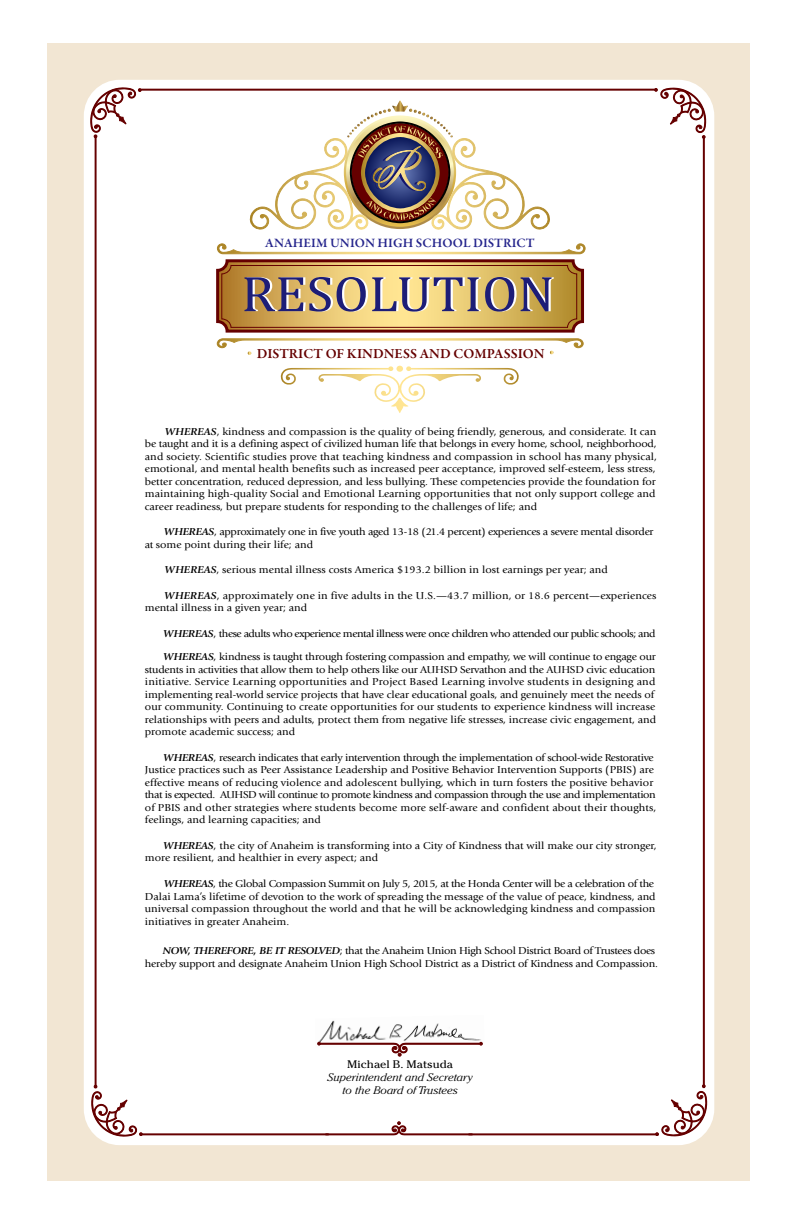
<style>
.page{position:relative;width:792px;height:1224px;background:#fff}
.page>*{position:absolute;margin:0;border:0;box-sizing:border-box;transform-origin:0 0}
.t1{font:600 14px "Garamond Premr Pro";color:#650000}
.t2{font:600 13px "Garamond Premr Pro";letter-spacing:.005em;color:#25258c}
.t3{font:italic 300 10.9px/13.1px "Cheltenham";color:#000;text-align:center;scale:1.09 1}
.t4{font:10.9px "Cheltenham";color:#000;scale:1.09 1}
.t5{font:10.4px/12.5px "Giovanni";color:#000;scale:1.07 1}
.t6{font:10.4px/12.5px "Giovanni";letter-spacing:-.025em;color:#000;scale:1.07 1}
.t7{font:10.4px "Giovanni";letter-spacing:-.045em;color:#000;scale:1.07 1}
.s1{font-weight:700;font-style:italic}
</style>
<div class="page">
<div style="left:47px;top:44px;width:702px;height:1137px;background:#f2e6d3"></div>
<div style="left:84px;top:80px;width:630px;height:1065px;background:#fff;border-radius:36px"></div>
<svg style="left:216px;top:243px;width:370px;height:12px"></svg>
<div style="left:216px;top:259px;width:368px;height:74px;border:3px solid #650000;border-radius:9px"></div>
<svg style="left:280px;top:366px;width:239px;height:34px"></svg>
<svg style="left:218px;top:261px;width:365px;height:70px;background:#bb9a67"></svg>
<svg style="left:216px;top:338px;width:368px;height:17px"></svg>
<svg style="left:249px;top:101px;width:301px;height:129px"></svg>
<svg style="left:325px;top:1121px;width:148px;height:15px"></svg>
<div style="left:140px;top:1133px;width:189px;height:2px;background:#650000;border:1px solid #650000"></div>
<div style="left:468px;top:1133px;width:191px;height:2px;background:#650000;border:1px solid #650000"></div>
<div style="left:139px;top:89px;width:517px;height:2px;background:#650000;border:1px solid #650000"></div>
<svg style="left:90px;top:87px;width:52px;height:61px"></svg>
<div style="left:95px;top:136px;width:2px;height:952px;background:#650000;border:1px solid #650000"></div>
<div style="left:703px;top:137px;width:2px;height:951px;background:#650000;border:1px solid #650000"></div>
<svg style="left:654px;top:87px;width:53px;height:61px"></svg>
<svg style="left:655px;top:1076px;width:53px;height:61px"></svg>
<svg style="left:91px;top:1085px;width:52px;height:52px"></svg>
<img style="left:318px;top:1020px;width:164px;height:22px">
<svg style="left:317px;top:1042px;width:166px;height:15px"></svg>
<p class="t2" style="left:265px;top:235px;width:271px">ANAHEIM UNION HIGH SCHOOL DISTRICT</p>
<h1 class="t1" style="left:257px;top:345px;width:289px">DISTRICT OF KINDNESS AND COMPASSION</h1>
<p class="t5" style="left:145px;top:425px;width:480px;text-indent:20px"><span class="s1">WHEREAS</span>, kindness and compassion is the quality of being friendly, generous, and considerate. It can be taught and it is a defining aspect of civilized human life that belongs in every home, school, neighborhood, and society. Scientific studies prove that teaching kindness and compassion in school has many physical, emotional, and mental health benefits such as increased peer acceptance, improved self-esteem, less stress, better concentration, reduced depression, and less bullying. These competencies provide the foundation for maintaining high-quality Social and Emotional Learning opportunities that not only support college and career readiness, but prepare students for responding to the challenges of life; and</p>
<p class="t6" style="left:145px;top:526px;width:477px;text-indent:19px"><span class="s1">WHEREAS</span>, approximately one in five youth aged 13-18 (21.4 percent) experiences a severe mental disorder at some point during their life; and</p>
<p class="t5" style="left:165px;top:564px;width:416px"><span class="s1">WHEREAS</span>, serious mental illness costs America $193.2 billion in lost earnings per year; and</p>
<p class="t5" style="left:145px;top:589px;width:480px;text-indent:19px"><span class="s1">WHEREAS</span>, approximately one in five adults in the U.S.—43.7 million, or 18.6 percent—experiences mental illness in a given year; and</p>
<p class="t7" style="left:163px;top:628px;width:462px"><span class="s1">WHEREAS</span>, these adults who experience mental illness were once children who attended our public schools; and</p>
<p class="t5" style="left:145px;top:650px;width:479px;text-indent:18px"><span class="s1">WHEREAS</span>, kindness is taught through fostering compassion and empathy, we will continue to engage our students in activities that allow them to help others like our AUHSD Servathon and the AUHSD civic education initiative. Service Learning opportunities and Project Based Learning involve students in designing and implementing real-world service projects that have clear educational goals, and genuinely meet the needs of our community. Continuing to create opportunities for our students to experience kindness will increase relationships with peers and adults, protect them from negative life stresses, increase civic engagement, and promote academic success; and</p>
<p class="t5" style="left:145px;top:751px;width:479px;text-indent:18px"><span class="s1">WHEREAS</span>, research indicates that early intervention through the implementation of school-wide Restorative Justice practices such as Peer Assistance Leadership and Positive Behavior Intervention Supports (PBIS) are effective means of reducing violence and adolescent bullying, which in turn fosters the positive behavior that is expected. AUHSD will continue to promote kindness and compassion through the use and implementation of PBIS and other strategies where students become more self-aware and confident about their thoughts, feelings, and learning capacities; and</p>
<p class="t5" style="left:145px;top:839px;width:480px;text-indent:18px"><span class="s1">WHEREAS</span>, the city of Anaheim is transforming into a City of Kindness that will make our city stronger, more resilient, and healthier in every aspect; and</p>
<p class="t5" style="left:145px;top:877px;width:479px;text-indent:19px"><span class="s1">WHEREAS</span>, the Global Compassion Summit on July 5, 2015, at the Honda Center will be a celebration of the Dalai Lama’s lifetime of devotion to the work of spreading the message of the value of peace, kindness, and universal compassion throughout the world and that he will be acknowledging kindness and compassion initiatives in greater Anaheim.</p>
<p class="t5" style="left:145px;top:945px;width:481px;text-align:right"><span class="s1">NOW, THEREFORE, BE IT RESOLVED</span>; that the Anaheim Union High School District Board of Trustees does hereby support and designate Anaheim Union High School District as a District of Kindness and Compassion.</p>
<p class="t4" style="left:347px;top:1058px;width:99px">Michael B. Matsuda</p>
<p class="t3" style="left:328px;top:1071px;width:135px">Superintendent and Secretary to the Board of Trustees</p>
</div>
